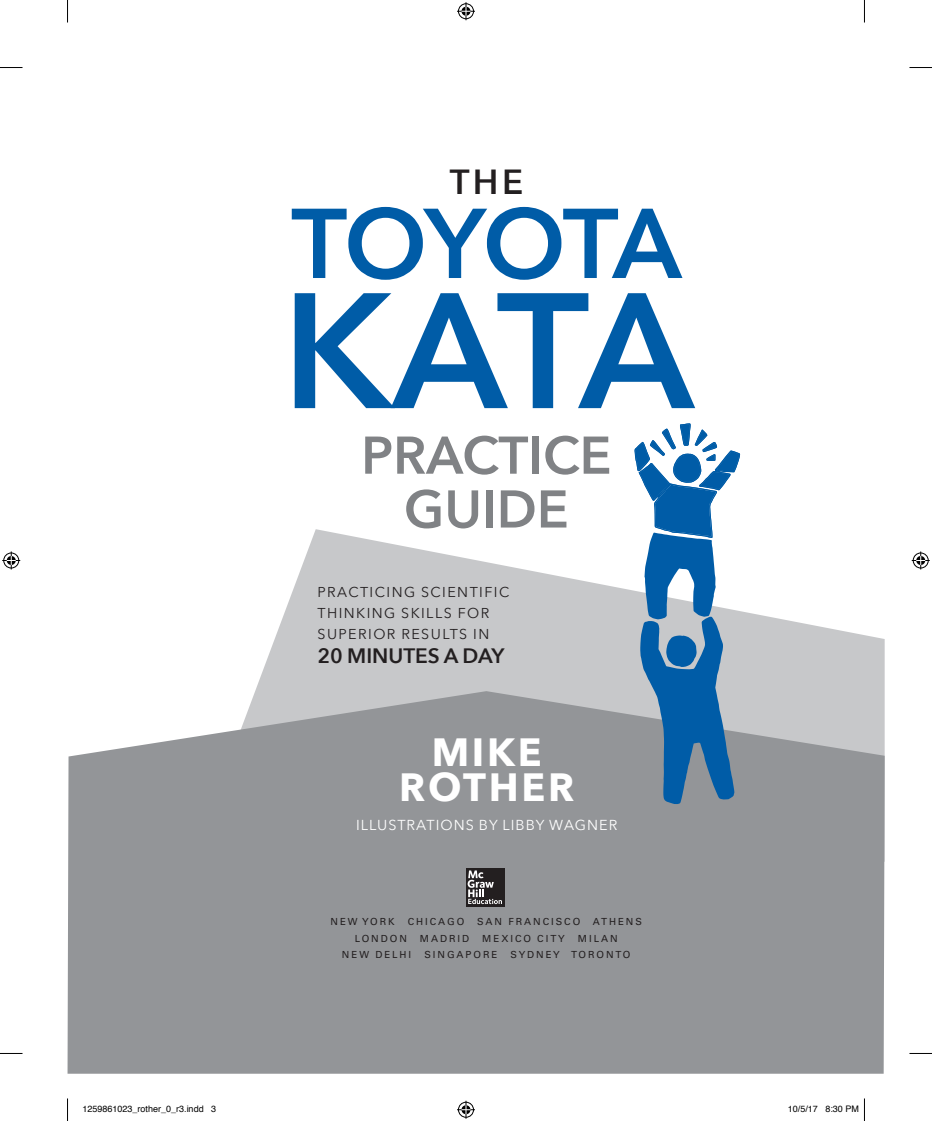
<style>
.page{position:relative;width:932px;height:1121px;background:#fff}
.page>*{position:absolute;margin:0;border:0;box-sizing:border-box;transform-origin:0 0}
.t1{font:600 162.3px "Avenir Next";color:#005ca7}
.t2{font:600 97.8px "Avenir Next";letter-spacing:-.03em;color:#005ca7}
.t3{font:600 52.5px/53.8px "Avenir Next";color:#808285;text-align:center}
.t4{font:700 39.3px/34.8px "Avenir Next";letter-spacing:.07em;color:#fff;text-align:center}
.t5{font:600 34.8px "Avenir Next";color:#231f20}
.t6{font:600 20.85px "Avenir Next";color:#231f20}
.t7{font:14.4px "Avenir Next";letter-spacing:.07em;color:#fff}
.t8{font:14.25px/20.9px "Avenir Next";letter-spacing:.1em;color:#231f20}
.t9{font:9.75px "Univers LT Std";letter-spacing:.2em;color:#231f20}
.t10{font:9px "Helvetica";color:#000}
</style>
<div class="page">
<svg style="left:255px;top:529px;width:629px;height:162px;fill:#c7c8ca"></svg>
<svg style="left:67px;top:691px;width:817px;height:382px;background:#989a9d"></svg>
<svg style="left:634px;top:423px;width:106px;height:381px"></svg>
<div style="left:466px;top:868px;width:38px;height:38px;background:#231f20"></div>
<svg style="left:467px;top:870px;width:35px;height:34px"></svg>
<svg style="left:0;top:67px;width:22px;height:1px"></svg>
<svg style="left:909px;top:67px;width:23px;height:1px"></svg>
<svg style="left:0;top:1053px;width:22px;height:1px"></svg>
<svg style="left:909px;top:1053px;width:23px;height:1px"></svg>
<svg style="left:67px;top:0;width:1px;height:22px"></svg>
<svg style="left:67px;top:1098px;width:1px;height:22px"></svg>
<svg style="left:864px;top:0;width:1px;height:22px"></svg>
<svg style="left:457px;top:2px;width:18px;height:18px"></svg>
<svg style="left:457px;top:1100px;width:18px;height:18px"></svg>
<svg style="left:2px;top:551px;width:18px;height:18px"></svg>
<svg style="left:911px;top:551px;width:18px;height:18px"></svg>
<svg style="left:864px;top:1098px;width:1px;height:22px"></svg>
<h3 class="t5" style="left:449px;top:159px;width:75px">THE</h3>
<h2 class="t2" style="left:291px;top:180px;width:392px">TOYOTA</h2>
<h1 class="t1" style="left:282px;top:246px;width:413px">KATA</h1>
<h3 class="t3" style="left:361px;top:430px;width:252px">PRACTICE<br>GUIDE</h3>
<h3 class="t8" style="left:317px;top:582px;width:193px">PRACTICING SCIENTIFIC<br>THINKING SKILLS FOR<br>SUPERIOR RESULTS IN</h3>
<h3 class="t6" style="left:317px;top:642px;width:188px">20 MINUTES A DAY</h3>
<h3 class="t4" style="left:399px;top:736px;width:176px">MIKE<br>ROTHER</h3>
<h3 class="t7" style="left:356px;top:815px;width:262px">ILLUSTRATIONS BY LIBBY WAGNER</h3>
<p class="t9" style="left:330px;top:915px;width:66px">NEW YORK</p>
<p class="t9" style="left:408px;top:915px;width:58px">CHICAGO</p>
<p class="t9" style="left:477px;top:915px;width:104px">SAN FRANCISCO</p>
<p class="t9" style="left:593px;top:915px;width:51px">ATHENS</p>
<p class="t9" style="left:355px;top:932px;width:54px">LONDON</p>
<p class="t9" style="left:420px;top:932px;width:51px">MADRID</p>
<p class="t9" style="left:482px;top:932px;width:84px">MEXICO CITY</p>
<p class="t9" style="left:578px;top:932px;width:41px">MILAN</p>
<p class="t9" style="left:342px;top:948px;width:71px">NEW DELHI</p>
<p class="t9" style="left:424px;top:948px;width:75px">SINGAPORE</p>
<p class="t9" style="left:510px;top:948px;width:121px">SYDNEY TORONTO</p>
<p class="t10" style="left:82px;top:1105px;width:135px">1259861023_rother_0_r3.indd 3</p>
<p class="t10" style="left:788px;top:1105px;width:73px">10/5/17 8:30 PM</p>
</div>
